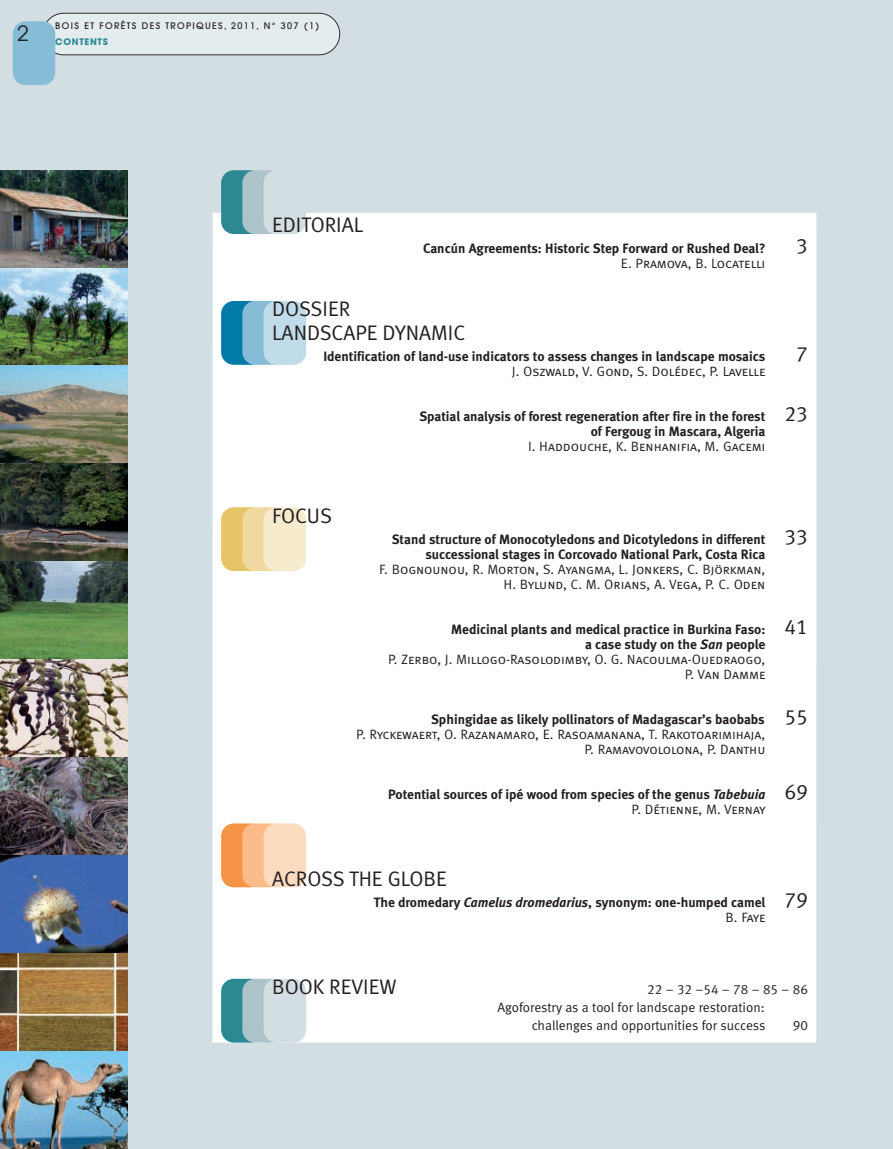
<style>
.page{position:relative;width:893px;height:1149px;background:#fff}
.page>*{position:absolute;margin:0;border:0;box-sizing:border-box;transform-origin:0 0}
.t1{font:21px/24px "Meta Normal LF";color:#231f20}
.t2{font:21px "Avant Garde";color:#231f20}
.t3{font:13.5px/15px "Meta Bold LF";color:#231f20}
.t4{font:13.5px/15px "Meta Normal LF Caps";color:#231f20;text-align:right}
.t5{font:13.5px "Meta Normal LF";color:#231f20}
.t6{font:500 9px "Avant Garde";letter-spacing:.15em;color:#231f20}
.t7{font:700 9px "Avant Garde";letter-spacing:.08em;color:#2c8993}
.s1{font-family:"Meta Normal LF";font-size:21px}
.s2{font-style:italic}
</style>
<div class="page">
<div style="left:0;top:0;width:893px;height:1148px;background:#d3dee2"></div>
<div style="left:212px;top:213px;width:604px;height:829px;background:#fff"></div>
<div style="left:221px;top:978px;width:43px;height:64px;background:#2c8993;border-radius:13px"></div>
<div style="left:242px;top:978px;width:43px;height:64px;background:#acc3ca;border-radius:13px"></div>
<div style="left:264px;top:978px;width:42px;height:64px;background:#d3dee2;border-radius:13px"></div>
<div style="left:221px;top:170px;width:43px;height:64px;background:#2c8993;border-radius:13px"></div>
<div style="left:242px;top:170px;width:43px;height:64px;background:#acc3ca;border-radius:13px"></div>
<div style="left:264px;top:170px;width:42px;height:64px;background:#d3dee2;border-radius:13px"></div>
<div style="left:221px;top:301px;width:43px;height:64px;background:#007ba7;border-radius:13px"></div>
<div style="left:242px;top:301px;width:43px;height:64px;background:#86bcd6;border-radius:13px"></div>
<div style="left:264px;top:301px;width:42px;height:64px;background:#c0dbe9;border-radius:13px"></div>
<div style="left:221px;top:507px;width:43px;height:64px;background:#e6c568;border-radius:13px"></div>
<div style="left:242px;top:507px;width:43px;height:64px;background:#f0d9a0;border-radius:13px"></div>
<div style="left:264px;top:507px;width:42px;height:64px;background:#f6ebcd;border-radius:13px"></div>
<div style="left:221px;top:823px;width:43px;height:64px;background:#f79447;border-radius:13px"></div>
<div style="left:242px;top:823px;width:43px;height:64px;background:#fbbc89;border-radius:13px"></div>
<div style="left:264px;top:823px;width:42px;height:64px;background:#fddbbf;border-radius:13px"></div>
<svg style="left:46px;top:13px;width:294px;height:42px;background:#dce4e6"></svg>
<div style="left:13px;top:21px;width:42px;height:64px;background:#86bcd6;border-radius:13px"></div>
<img style="left:0;top:170px;width:128px;height:98px">
<img style="left:0;top:268px;width:128px;height:98px">
<svg style="left:0;top:366px;width:128px;height:97px;background:#818d82"></svg>
<svg style="left:0;top:463px;width:128px;height:98px;background:#363c2f"></svg>
<svg style="left:0;top:561px;width:128px;height:98px;background:#5a7b58"></svg>
<img style="left:0;top:659px;width:128px;height:98px">
<img style="left:0;top:757px;width:128px;height:98px">
<img style="left:0;top:855px;width:128px;height:97px">
<svg style="left:0;top:952px;width:128px;height:98px;background:#927345"></svg>
<img style="left:0;top:1050px;width:128px;height:98px">
<h1 class="t2" style="left:17px;top:26px;width:13px">2</h1>
<p class="t6" style="left:55px;top:23px;width:265px">BOIS ET FORÊTS DES TROPIQUES, 2011, N° 307 (1)</p>
<p class="t7" style="left:55px;top:38px;width:54px">CONTENTS</p>
<h1 class="t1" style="left:272px;top:214px;width:93px">EDITORIAL</h1>
<p class="t3" style="left:423px;top:242px;width:344px">Cancún Agreements: Historic Step Forward or Rushed Deal?</p>
<h1 class="t1" style="left:796px;top:235px;width:13px">3</h1>
<p class="t4" style="left:621px;top:257px;width:146px">E. Pramova, B. Locatelli</p>
<h1 class="t1" style="left:272px;top:298px;width:195px">DOSSIER<br>LANDSCAPE DYNAMIC</h1>
<p class="t3" style="left:323px;top:350px;width:443px">Identification of land-use indicators to assess changes in landscape mosaics</p>
<h1 class="t1" style="left:796px;top:343px;width:13px">7</h1>
<p class="t4" style="left:512px;top:365px;width:255px">J. Oszwald, V. Gond, S. Dolédec, P. Lavelle</p>
<p class="t3" style="left:591px;top:410px;width:219px;text-indent:-171px">Spatial analysis of forest regeneration after fire in the forest <span class="s1">23 </span>of Fergoug in Mascara, Algeria</p>
<p class="t4" style="left:528px;top:440px;width:239px">I. Haddouche, K. Benhanifia, M. Gacemi</p>
<h1 class="t1" style="left:272px;top:505px;width:61px">FOCUS</h1>
<p class="t3" style="left:426px;top:533px;width:384px;text-indent:-34px">Stand structure of Monocotyledons and Dicotyledons in different <span class="s1">33 </span>successional stages in Corcovado National Park, Costa Rica</p>
<p class="t4" style="left:379px;top:563px;width:388px">F. Bognounou, R. Morton, S. Ayangma, L. Jonkers, C. Björkman,<br>H. Bylund, C. M. Orians, A. Vega, P. C. Oden</p>
<p class="t3" style="left:585px;top:623px;width:224px;text-indent:-134px">Medicinal plants and medical practice in Burkina Faso: <span class="s1">41 </span>a case study on the <span class="s2">San</span> people</p>
<p class="t4" style="left:388px;top:653px;width:379px">P. Zerbo, J. Millogo-Rasolodimby, O. G. Nacoulma-Ouedraogo,<br>P. Van Damme</p>
<p class="t3" style="left:431px;top:713px;width:378px">Sphingidae as likely pollinators of Madagascar’s baobabs <span class="s1">55</span></p>
<p class="t4" style="left:356px;top:728px;width:411px">P. Ryckewaert, O. Razanamaro, E. Rasoamanana, T. Rakotoarimihaja,<br>P. Ramavovololona, P. Danthu</p>
<p class="t3" style="left:388px;top:788px;width:421px">Potential sources of ipé wood from species of the genus <span class="s2">Tabebuia</span> <span class="s1">69</span></p>
<p class="t4" style="left:632px;top:803px;width:135px">P. Détienne, M. Vernay</p>
<h1 class="t1" style="left:272px;top:868px;width:176px">ACROSS THE GLOBE</h1>
<p class="t3" style="left:374px;top:896px;width:436px">The dromedary <span class="s2">Camelus dromedarius</span>, synonym: one-humped camel <span class="s1">79</span></p>
<p class="t4" style="left:726px;top:911px;width:41px">B. Faye</p>
<h1 class="t1" style="left:272px;top:976px;width:126px">BOOK REVIEW</h1>
<p class="t5" style="left:647px;top:984px;width:162px">22 – 32 –54 – 78 – 85 – 86</p>
<p class="t5" style="left:497px;top:1002px;width:269px">Agoforestry as a tool for landscape restoration:</p>
<p class="t5" style="left:532px;top:1020px;width:235px">challenges and opportunities for success</p>
<p class="t5" style="left:793px;top:1020px;width:17px">90</p>
</div>
